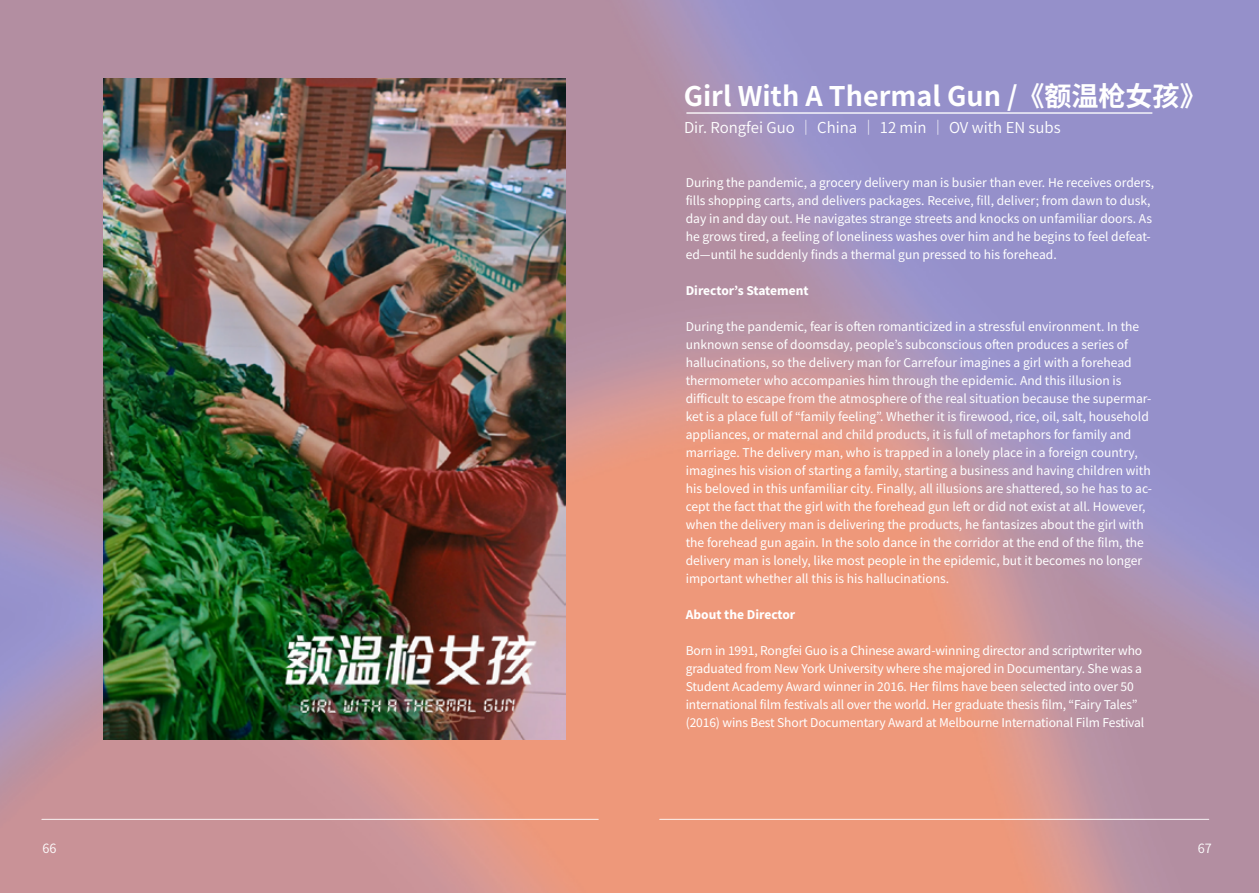
<style>
.page{position:relative;width:1259px;height:893px;background:#fff}
.page>*{position:absolute;margin:0;border:0;box-sizing:border-box;transform-origin:0 0}
.t1{font:700 27px "Source Han Sans CN";color:#fff}
.t2{font:15px "Source Han Sans CN";color:#fff}
.t3{font:13.5px/18px "Source Sans Pro";color:#fff}
.t4{font:700 13.5px "Source Sans Pro";color:#fff}
.t5{font:12.75px "Source Han Sans CN";color:#fff}
</style>
<div class="page">
<img style="left:0;top:0;width:1259px;height:893px">
<hr style="left:42px;top:819px;width:556px;height:1px;background:#fff">
<hr style="left:659px;top:819px;width:549px;height:1px;background:#fff">
<hr style="left:687px;top:112px;width:465px;height:2px;background:#fff">
<img style="left:104px;top:79px;width:461px;height:660px">
<h1 class="t1" style="left:684px;top:81px;width:524px">Girl With A Thermal Gun /《额温枪女孩》</h1>
<p class="t2" style="left:684px;top:119px;width:378px">Dir. Rongfei Guo ｜ China ｜ 12 min ｜ OV with EN subs</p>
<p class="t3" style="left:685px;top:173px;width:470px">During the pandemic, a grocery delivery man is busier than ever. He receives orders, fills shopping carts, and delivers packages. Receive, fill, deliver; from dawn to dusk, day in and day out. He navigates strange streets and knocks on unfamiliar doors. As he grows tired, a feeling of loneliness washes over him and he begins to feel defeat&shy;ed—until he suddenly finds a thermal gun pressed to his forehead.</p>
<p class="t4" style="left:685px;top:281px;width:124px">Director’s Statement</p>
<p class="t3" style="left:685px;top:317px;width:468px">During the pandemic, fear is often romanticized in a stressful environment. In the unknown sense of doomsday, people’s subconscious often produces a series of hallucinations, so the delivery man for Carrefour imagines a girl with a forehead thermometer who accompanies him through the epidemic. And this illusion is difficult to escape from the atmosphere of the real situation because the supermar&shy;ket is a place full of “family feeling”. Whether it is firewood, rice, oil, salt, household appliances, or maternal and child products, it is full of metaphors for family and marriage. The delivery man, who is trapped in a lonely place in a foreign country, imagines his vision of starting a family, starting a business and having children with his beloved in this unfamiliar city. Finally, all illusions are shattered, so he has to ac&shy;cept the fact that the girl with the forehead gun left or did not exist at all. However, when the delivery man is delivering the products, he fantasizes about the girl with the forehead gun again. In the solo dance in the corridor at the end of the film, the delivery man is lonely, like most people in the epidemic, but it becomes no longer important whether all this is his hallucinations.</p>
<p class="t4" style="left:685px;top:605px;width:111px">About the Director</p>
<p class="t3" style="left:685px;top:641px;width:460px">Born in 1991, Rongfei Guo is a Chinese award-winning director and scriptwriter who graduated from New York University where she majored in Documentary. She was a Student Academy Award winner in 2016. Her films have been selected into over 50 international film festivals all over the world. Her graduate thesis film, “Fairy Tales” (2016) wins Best Short Documentary Award at Melbourne International Film Festival</p>
<p class="t5" style="left:43px;top:841px;width:15px">66</p>
<p class="t5" style="left:1197px;top:841px;width:15px">67</p>
</div>
